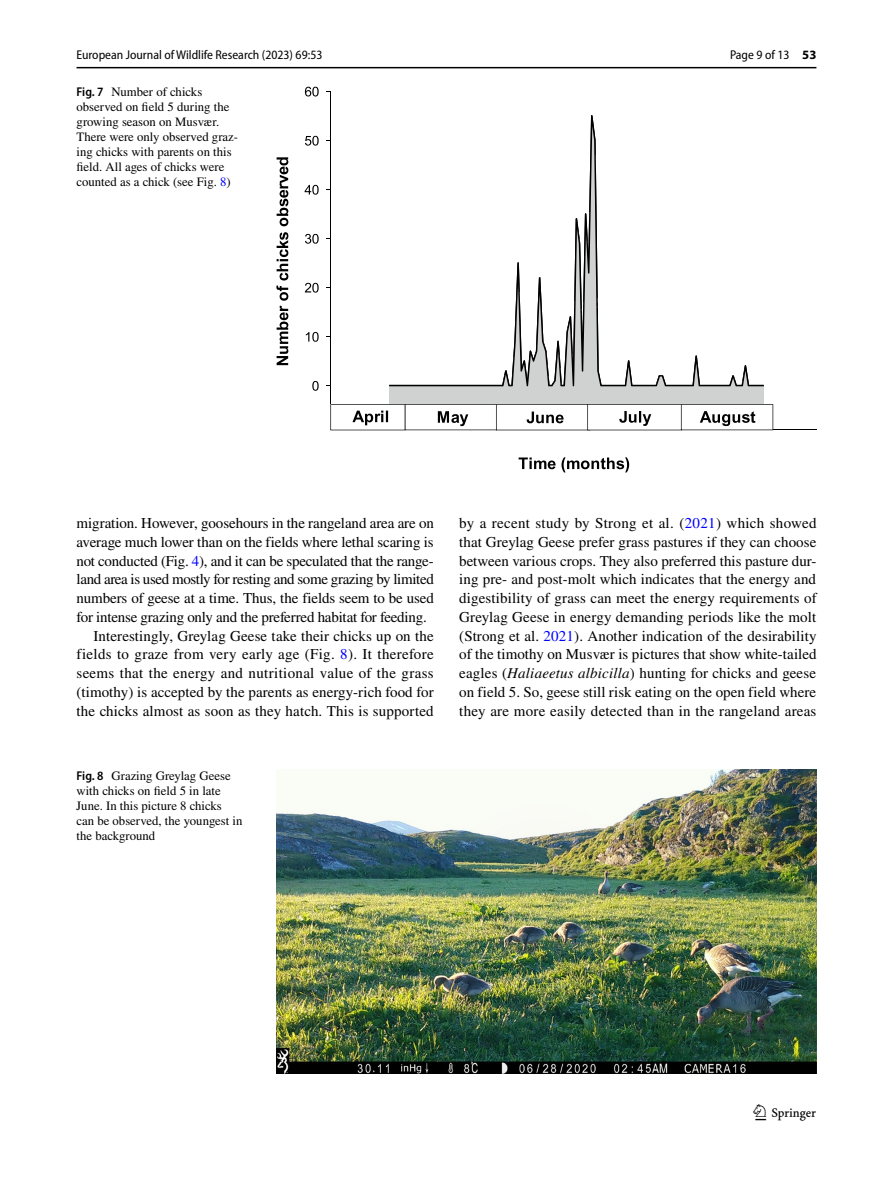
<style>
.page{position:relative;width:893px;height:1187px;background:#fff}
.page>*{position:absolute;margin:0;border:0;box-sizing:border-box;transform-origin:0 0}
.t1{font:22.5px "Springnew Regular 3";color:#000}
.t2{font:15px/18.8px "STIX";letter-spacing:-.005em;color:#000;text-align:justify}
.t3{font:15px "STIX";letter-spacing:.02em;color:#000}
.t4{font:15px "STIX";letter-spacing:-.025em;color:#000}
.t5{font:12.75px/15px "STIX";color:#000}
.t6{font:semi-condensed 12.75px "Myriad Pro";color:#000}
.s1{font-family:"Myriad Pro";font-weight:600;font-stretch:semi-condensed}
.s2{color:#00f}
.s3{font-weight:700;font-stretch:normal}
.s4{font-style:italic}
</style>
<div class="page">
<hr style="left:77px;top:67px;width:739px;height:1px;background:#000">
<svg style="left:519px;top:457px;width:110px;height:15px"></svg>
<hr style="left:331px;top:429px;width:485px;height:1px;background:#000">
<svg style="left:276px;top:157px;width:12px;height:208px"></svg>
<hr style="left:330px;top:91px;width:1px;height:339px;background:#000">
<svg style="left:312px;top:381px;width:7px;height:10px"></svg>
<svg style="left:306px;top:332px;width:13px;height:10px"></svg>
<svg style="left:305px;top:283px;width:14px;height:9px"></svg>
<svg style="left:305px;top:234px;width:14px;height:10px"></svg>
<svg style="left:305px;top:185px;width:14px;height:10px"></svg>
<svg style="left:305px;top:136px;width:14px;height:10px"></svg>
<svg style="left:305px;top:87px;width:14px;height:9px"></svg>
<div style="left:389px;top:385px;width:375px;height:44px;background:#d0d1d1"></div>
<svg style="left:389px;top:115px;width:375px;height:271px"></svg>
<svg style="left:330px;top:404px;width:443px;height:26px;background:#ddd"></svg>
<img style="left:276px;top:770px;width:540px;height:303px">
<p class="t6" style="left:77px;top:48px;width:247px">European Journal of Wildlife Research (2023) 69:53</p>
<p class="t5" style="left:77px;top:85px;width:163px"><span class="s1">Fig. 7</span> Number of chicks observed on field 5 during the growing season on Musvær.<br>There were only observed graz&shy;ing chicks with parents on this field. All ages of chicks were counted as a chick (see Fig. <span class="s2">8</span>)</p>
<p class="t6" style="left:730px;top:48px;width:88px">Page 9 of 13 <span class="s3">53</span></p>
<p class="t2" style="left:77px;top:514px;width:359px">migration. However, goosehours in the rangeland area are on</p>
<p class="t2" style="left:77px;top:533px;width:359px">average much lower than on the fields where lethal scaring is</p>
<p class="t2" style="left:77px;top:552px;width:359px">not conducted (Fig. <span class="s2">4</span>), and it can be speculated that the range-</p>
<p class="t4" style="left:77px;top:569px;width:359px">land area is used mostly for resting and some grazing by limited</p>
<p class="t2" style="left:77px;top:589px;width:359px">numbers of geese at a time. Thus, the fields seem to be used</p>
<p class="t2" style="left:77px;top:608px;width:352px">for intense grazing only and the preferred habitat for feeding.</p>
<p class="t2" style="left:94px;top:627px;width:342px">Interestingly, Greylag Geese take their chicks up on the</p>
<p class="t3" style="left:77px;top:644px;width:359px">fields to graze from very early age (Fig. <span class="s2">8</span>). It therefore</p>
<p class="t3" style="left:77px;top:662px;width:359px">seems that the energy and nutritional value of the grass</p>
<p class="t2" style="left:77px;top:683px;width:359px">(timothy) is accepted by the parents as energy-rich food for</p>
<p class="t2" style="left:77px;top:702px;width:359px">the chicks almost as soon as they hatch. This is supported</p>
<p class="t5" style="left:77px;top:768px;width:167px"><span class="s1">Fig. 8</span> Grazing Greylag Geese with chicks on field 5 in late<br>June. In this picture 8 chicks can be observed, the youngest in the background</p>
<p class="t2" style="left:459px;top:514px;width:359px">by a recent study by Strong et al. (<span class="s2">2021</span>) which showed that Greylag Geese prefer grass pastures if they can choose between various crops. They also preferred this pasture dur&shy;ing pre- and post-molt which indicates that the energy and digestibility of grass can meet the energy requirements of Greylag Geese in energy demanding periods like the molt (Strong et al. <span class="s2">2021</span>). Another indication of the desirability of the timothy on Musvær is pictures that show white-tailed eagles (<span class="s4">Haliaeetus albicilla</span>) hunting for chicks and geese on field 5. So, geese still risk eating on the open field where they are more easily detected than in the rangeland areas</p>
<h1 class="t1" style="left:755px;top:1104px;width:62px">1 3</h1>
</div>
